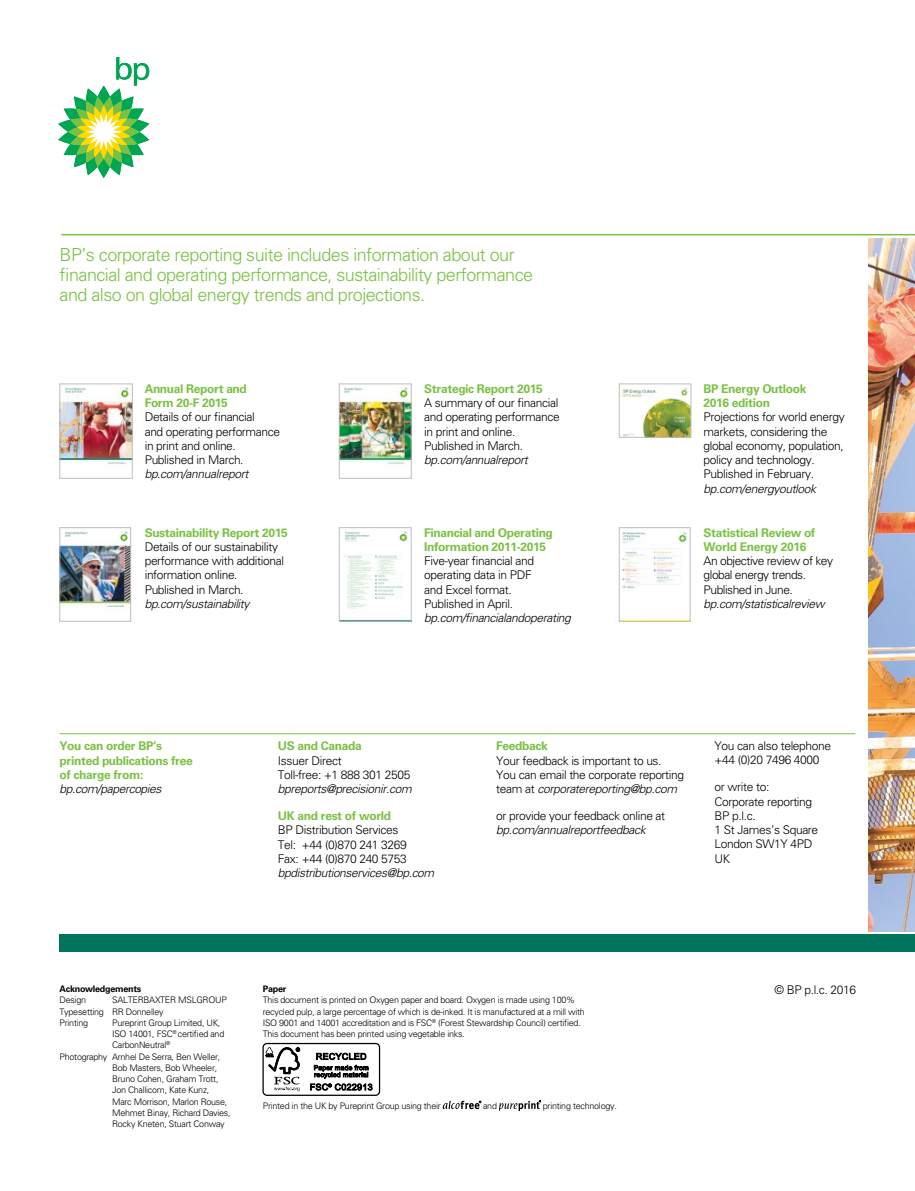
<style>
.page{position:relative;width:915px;height:1191px;background:#fff}
.page>*{position:absolute;margin:0;border:0;box-sizing:border-box;transform-origin:0 0}
._03_Subhead_1_usemai{font:300 18px/20.2px "Univers GT";letter-spacing:-.03em;color:#7ac143}
._03_Subhead_1_usemai-2{font:300 12px/14.2px "Univers GT";letter-spacing:-.03em;color:#000}
.Cover_heading{font:700 12px/14.2px "Univers GT";letter-spacing:-.03em;color:#7ac143}
._03_Subhead_1_usemai-3{font:700 12px/14.2px "Univers GT";letter-spacing:-.03em;color:#7ac143}
._03_Subhead_1_usemai-4{font:300 9px/11.2px "Univers GT";letter-spacing:-.03em;color:#000}
._03_Subhead_1_usemai-5{font:700 9px/11.2px "Univers GT";letter-spacing:-.03em;color:#000}
.s1{font-style:italic}
.s2{font-weight:300;font-style:italic;color:#000}
.s3{font-weight:700;color:#7ac143}
.s4{font-weight:300}
.s5{font-weight:700}
</style>
<div class="page">
<img style="left:868px;top:238px;width:46px;height:693px">
<svg style="left:442px;top:1100px;width:39px;height:9px"></svg>
<svg style="left:499px;top:1100px;width:41px;height:11px"></svg>
<hr style="left:61px;top:234px;width:853px;height:1px;background:#7ac143">
<div style="left:60px;top:934px;width:854px;height:17px;background:#00755e"></div>
<div style="left:262px;top:1043px;width:118px;height:53px;border:1px solid #000;border-radius:4px"></div>
<svg style="left:265px;top:1047px;width:35px;height:44px"></svg>
<svg style="left:310px;top:1052px;width:63px;height:38px"></svg>
<hr style="left:60px;top:733px;width:795px;height:1px;background:#7ac143">
<img style="left:62px;top:387px;width:68px;height:78px">
<div style="left:60px;top:384px;width:72px;height:94px;border:1px solid #bcbec0"></div>
<img style="left:341px;top:387px;width:68px;height:78px">
<div style="left:339px;top:384px;width:72px;height:94px;border:1px solid #bcbec0"></div>
<img style="left:620px;top:388px;width:69px;height:47px">
<div style="left:618px;top:384px;width:73px;height:53px;border:1px solid #bcbec0"></div>
<img style="left:62px;top:531px;width:67px;height:77px">
<div style="left:60px;top:527px;width:71px;height:94px;border:1px solid #bcbec0"></div>
<img style="left:344px;top:531px;width:64px;height:78px">
<div style="left:339px;top:527px;width:72px;height:94px;border:1px solid #bcbec0"></div>
<img style="left:621px;top:532px;width:67px;height:57px">
<div style="left:618px;top:527px;width:72px;height:94px;border:1px solid #bcbec0"></div>
<svg style="left:58px;top:57px;width:91px;height:121px"></svg>
<p class="_03_Subhead_1_usemai" style="left:60px;top:244px;width:475px">BP’s corporate reporting suite includes information about our financial and operating performance, sustainability performance and also on global energy trends and projections.</p>
<p class="Cover_heading" style="left:145px;top:381px;width:104px">Annual Report and<br>Form 20-F 2015</p>
<p class="_03_Subhead_1_usemai-2" style="left:145px;top:410px;width:137px">Details of our financial<br>and operating performance in print and online.<br>Published in March. <span class="s1">bp.com/annualreport</span></p>
<p class="Cover_heading" style="left:145px;top:525px;width:145px">Sustainability Report 2015</p>
<p class="_03_Subhead_1_usemai-2" style="left:145px;top:539px;width:141px">Details of our sustainability performance with additional information online.<br>Published in March. <span class="s1">bp.com/sustainability</span></p>
<p class="Cover_heading" style="left:424px;top:381px;width:120px">Strategic Report 2015</p>
<p class="_03_Subhead_1_usemai-2" style="left:424px;top:395px;width:137px">A summary of our financial and operating performance in print and online.<br>Published in March. <span class="s1">bp.com/annualreport</span></p>
<p class="Cover_heading" style="left:424px;top:525px;width:130px">Financial and Operating<br>Information 2011-2015</p>
<p class="_03_Subhead_1_usemai-2" style="left:424px;top:553px;width:148px">Five-year financial and operating data in PDF<br>and Excel format.<br>Published in April. <span class="s1">bp.com/financialandoperating</span></p>
<p class="Cover_heading" style="left:703px;top:381px;width:104px">BP Energy Outlook</p>
<p class="Cover_heading" style="left:703px;top:396px;width:68px">2016 edition</p>
<p class="_03_Subhead_1_usemai-2" style="left:703px;top:410px;width:142px">Projections for world energy markets, considering the global economy, population, policy and technology.<br>Published in February. <span class="s1">bp.com/energyoutlook</span></p>
<p class="Cover_heading" style="left:703px;top:525px;width:113px">Statistical Review of<br>World Energy 2016</p>
<p class="_03_Subhead_1_usemai-2" style="left:703px;top:553px;width:131px">An objective review of key global energy trends.<br>Published in June. <span class="s1">bp.com/statisticalreview</span></p>
<p class="_03_Subhead_1_usemai-3" style="left:60px;top:739px;width:135px">You can order BP’s printed publications free of charge from: <span class="s2">bp.com/papercopies</span></p>
<p class="_03_Subhead_1_usemai-2" style="left:278px;top:739px;width:135px"><span class="s3">US and Canada<br></span>Issuer Direct<br>Toll-free: +1 888 301 2505 <span class="s1">bpreports@precisionir.com</span></p>
<p class="_03_Subhead_1_usemai-2" style="left:278px;top:808px;width:158px"><span class="s3">UK and rest of world<br></span>BP Distribution Services<br>Tel: +44 (0)870 241 3269<br>Fax: +44 (0)870 240 5753 <span class="s1">bpdistributionservices@bp.com</span></p>
<p class="_03_Subhead_1_usemai-3" style="left:496px;top:739px;width:53px">Feedback</p>
<p class="_03_Subhead_1_usemai-2" style="left:496px;top:753px;width:189px">Your feedback is important to us.<br>You can email the corporate reporting team at <span class="s1">corporatereporting@bp.com</span></p>
<p class="_03_Subhead_1_usemai-2" style="left:496px;top:808px;width:170px">or provide your feedback online at <span class="s1">bp.com/annualreportfeedback</span></p>
<p class="_03_Subhead_1_usemai-2" style="left:714px;top:739px;width:118px">You can also telephone +44 (0)20 7496 4000</p>
<p class="_03_Subhead_1_usemai-2" style="left:714px;top:780px;width:105px">or write to:<br>Corporate reporting<br>BP p.l.c.<br>1 St James’s Square<br>London SW1Y 4PD<br>UK</p>
<p class="_03_Subhead_1_usemai-5" style="left:60px;top:983px;width:83px">Acknowledgements<br><span class="s4">Design</span></p>
<p class="_03_Subhead_1_usemai-4" style="left:60px;top:994px;width:169px;text-indent:52px">SALTERBAXTER MSLGROUP<br>Typesetting RR Donnelley<br>Printing</p>
<p class="_03_Subhead_1_usemai-4" style="left:112px;top:1017px;width:114px">Pureprint Group Limited, UK,<br>ISO 14001, FSC<sup>®</sup> certified and<br>CarbonNeutral<sup>®</sup></p>
<p class="_03_Subhead_1_usemai-4" style="left:112px;top:1050px;width:120px;text-indent:-52px">Photography Arnhel De Serra, Ben Weller,<br>Bob Masters, Bob Wheeler,<br>Bruno Cohen, Graham Trott,<br>Jon Challicom, Kate Kunz,<br>Marc Morrison, Marlon Rouse,<br>Mehmet Binay, Richard Davies,<br>Rocky Kneten, Stuart Conway</p>
<p class="_03_Subhead_1_usemai-4" style="left:263px;top:983px;width:323px"><span class="s5">Paper<br></span>This document is printed on Oxygen paper and board. Oxygen is made using 100% recycled pulp, a large percentage of which is de-inked. It is manufactured at a mill with ISO 9001 and 14001 accreditation and is FSC<sup>®</sup> (Forest Stewardship Council) certified.<br>This document has been printed using vegetable inks.</p>
<p class="_03_Subhead_1_usemai-4" style="left:263px;top:1100px;width:179px">Printed in the UK by Pureprint Group using their</p>
<p class="_03_Subhead_1_usemai-4" style="left:483px;top:1100px;width:15px">and</p>
<p class="_03_Subhead_1_usemai-4" style="left:542px;top:1100px;width:75px">printing technology.</p>
<p class="_03_Subhead_1_usemai-2" style="left:774px;top:983px;width:83px">© BP p.l.c. 2016</p>
</div>
